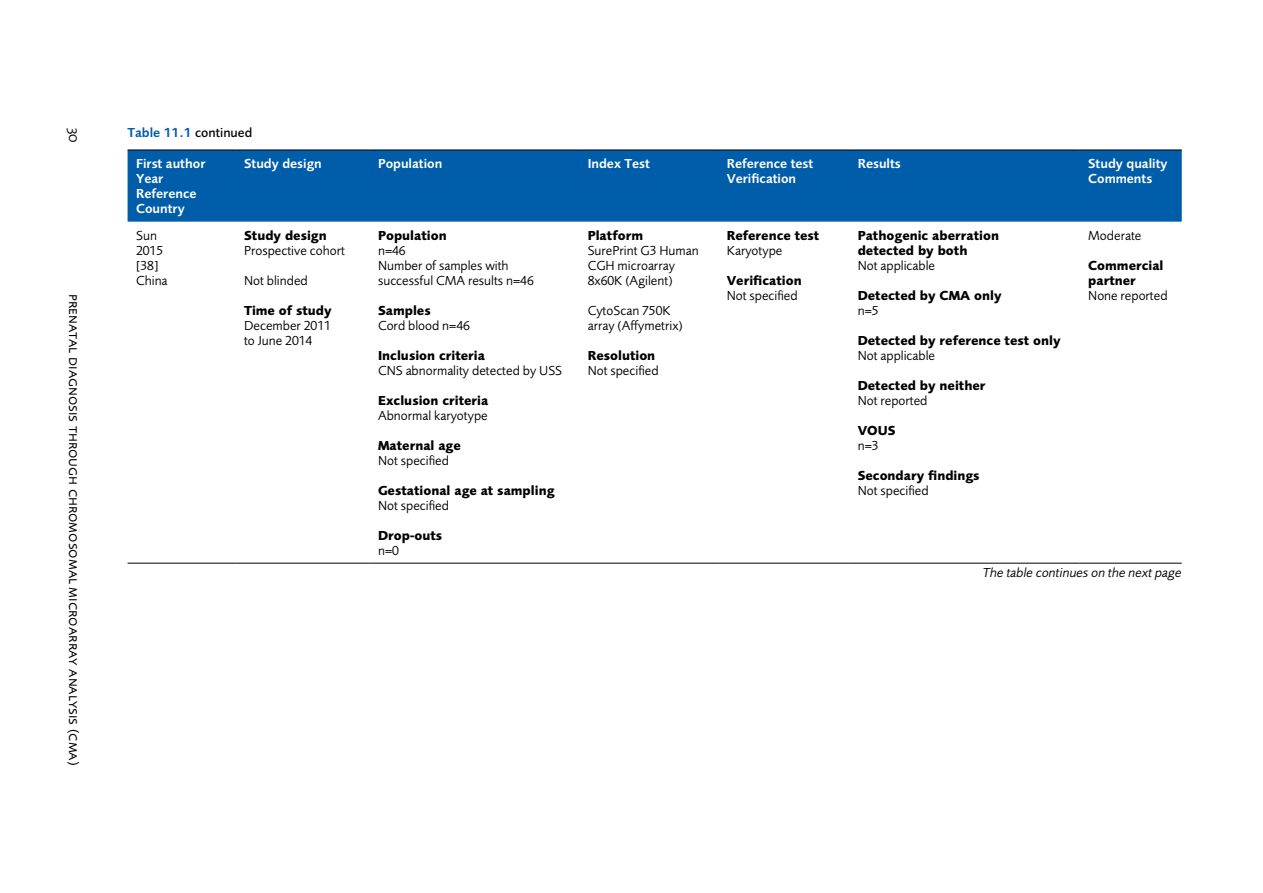
<style>
.page{position:relative;width:1263px;height:893px;background:#fff}
.page>*{position:absolute;margin:0;border:0;box-sizing:border-box;transform-origin:0 0}
.t1{font:15px "Foundry Sans Expert";color:#000}
.Tabelltext{font:13.5px/15px "Foundry Sans";color:#000}
.Tabellrubrik_1{font:700 13.5px/15px "Foundry Sans";color:#000}
.Tabellhuvudrubrik{font:600 13.5px "Foundry Sans";color:#fff}
.Tabellen_fortsätter{font:italic 13.5px "Foundry Sans";color:#000}
.Objekttitel_liggande{font:600 13.5px "Foundry Sans";color:#005da9}
.s1{font-weight:500;color:#000}
</style>
<div class="page">
<div style="left:128px;top:151px;width:1054px;height:71px;background:#005da9"></div>
<hr style="left:128px;top:563px;width:108px;height:1px;background:#000">
<hr style="left:236px;top:563px;width:134px;height:1px;background:#000">
<hr style="left:370px;top:563px;width:209px;height:1px;background:#000">
<hr style="left:579px;top:563px;width:139px;height:1px;background:#000">
<hr style="left:718px;top:563px;width:131px;height:1px;background:#000">
<hr style="left:849px;top:563px;width:231px;height:1px;background:#000">
<hr style="left:1080px;top:563px;width:102px;height:1px;background:#000">
<hr style="left:128px;top:150px;width:108px;height:1px;background:#000">
<hr style="left:236px;top:150px;width:134px;height:1px;background:#000">
<hr style="left:370px;top:150px;width:209px;height:1px;background:#000">
<hr style="left:579px;top:150px;width:139px;height:1px;background:#000">
<hr style="left:718px;top:150px;width:131px;height:1px;background:#000">
<hr style="left:849px;top:150px;width:231px;height:1px;background:#000">
<hr style="left:1080px;top:150px;width:102px;height:1px;background:#000">
<p class="t1" style="left:83px;top:128px;width:16px;rotate:90deg">30</p>
<p class="Objekttitel_liggande" style="left:128px;top:125px;width:126px">Table 11.1 <span class="s1">continued</span></p>
<p class="Tabellhuvudrubrik" style="left:136px;top:156px;width:71px">First author</p>
<p class="Tabellhuvudrubrik" style="left:136px;top:171px;width:29px">Year</p>
<p class="Tabellhuvudrubrik" style="left:136px;top:186px;width:62px">Reference</p>
<p class="Tabellhuvudrubrik" style="left:136px;top:201px;width:50px">Country</p>
<p class="Tabellhuvudrubrik" style="left:244px;top:156px;width:79px">Study design</p>
<p class="Tabellhuvudrubrik" style="left:378px;top:156px;width:66px">Population</p>
<p class="Tabellhuvudrubrik" style="left:588px;top:156px;width:64px">Index Test</p>
<p class="Tabellhuvudrubrik" style="left:727px;top:156px;width:88px">Reference test</p>
<p class="Tabellhuvudrubrik" style="left:727px;top:171px;width:71px">Verification</p>
<p class="t1" style="left:83px;top:294px;width:473px;rotate:90deg">prenatal diagnosis through chromosomal microarray analysis (cma)</p>
<p class="Tabelltext" style="left:136px;top:228px;width:33px">Sun<br>2015 [38]<br>China</p>
<p class="Tabellrubrik_1" style="left:244px;top:228px;width:84px">Study design</p>
<p class="Tabelltext" style="left:244px;top:243px;width:102px">Prospective cohort</p>
<p class="Tabelltext" style="left:244px;top:273px;width:65px">Not blinded</p>
<p class="Tabellrubrik_1" style="left:244px;top:303px;width:89px">Time of study</p>
<p class="Tabelltext" style="left:244px;top:318px;width:88px">December 2011 to June 2014</p>
<p class="Tabellrubrik_1" style="left:378px;top:228px;width:70px">Population</p>
<p class="Tabelltext" style="left:378px;top:243px;width:157px">n=46<br>Number of samples with successful CMA results n=46</p>
<p class="Tabellrubrik_1" style="left:378px;top:303px;width:54px">Samples</p>
<p class="Tabelltext" style="left:378px;top:318px;width:93px">Cord blood n=46</p>
<p class="Tabellrubrik_1" style="left:378px;top:348px;width:108px">Inclusion criteria</p>
<p class="Tabelltext" style="left:378px;top:363px;width:186px">CNS abnormality detected by USS</p>
<p class="Tabellrubrik_1" style="left:378px;top:393px;width:112px">Exclusion criteria</p>
<p class="Tabelltext" style="left:378px;top:408px;width:111px">Abnormal karyotype</p>
<p class="Tabellrubrik_1" style="left:378px;top:438px;width:84px">Maternal age</p>
<p class="Tabelltext" style="left:378px;top:453px;width:73px">Not specified</p>
<p class="Tabellrubrik_1" style="left:378px;top:483px;width:178px">Gestational age at sampling</p>
<p class="Tabelltext" style="left:378px;top:498px;width:73px">Not specified</p>
<p class="Tabellrubrik_1" style="left:378px;top:528px;width:66px">Drop-outs</p>
<p class="Tabelltext" style="left:378px;top:543px;width:22px">n=0</p>
<p class="Tabellrubrik_1" style="left:588px;top:228px;width:57px">Platform</p>
<p class="Tabelltext" style="left:588px;top:243px;width:113px">SurePrint G3 Human<br>CGH microarray<br>8x60K (Agilent)</p>
<p class="Tabelltext" style="left:588px;top:303px;width:97px">CytoScan 750K array (Affymetrix)</p>
<p class="Tabellrubrik_1" style="left:588px;top:348px;width:69px">Resolution</p>
<p class="Tabelltext" style="left:588px;top:363px;width:73px">Not specified</p>
<p class="Tabellrubrik_1" style="left:727px;top:228px;width:94px">Reference test</p>
<p class="Tabelltext" style="left:727px;top:243px;width:57px">Karyotype</p>
<p class="Tabellrubrik_1" style="left:727px;top:273px;width:76px">Verification</p>
<p class="Tabelltext" style="left:727px;top:288px;width:73px">Not specified</p>
<p class="Tabellhuvudrubrik" style="left:858px;top:156px;width:45px">Results</p>
<p class="Tabellhuvudrubrik" style="left:1088px;top:156px;width:81px">Study quality</p>
<p class="Tabellhuvudrubrik" style="left:1088px;top:171px;width:66px">Comments</p>
<p class="Tabellrubrik_1" style="left:858px;top:228px;width:143px">Pathogenic aberration detected by both</p>
<p class="Tabelltext" style="left:858px;top:258px;width:79px">Not applicable</p>
<p class="Tabellrubrik_1" style="left:858px;top:288px;width:145px">Detected by CMA only</p>
<p class="Tabelltext" style="left:858px;top:303px;width:22px">n=5</p>
<p class="Tabellrubrik_1" style="left:858px;top:333px;width:204px">Detected by reference test only</p>
<p class="Tabelltext" style="left:858px;top:348px;width:79px">Not applicable</p>
<p class="Tabellrubrik_1" style="left:858px;top:378px;width:129px">Detected by neither</p>
<p class="Tabelltext" style="left:858px;top:393px;width:71px">Not reported</p>
<p class="Tabellrubrik_1" style="left:858px;top:423px;width:39px">VOUS</p>
<p class="Tabelltext" style="left:858px;top:438px;width:22px">n=3</p>
<p class="Tabellrubrik_1" style="left:858px;top:468px;width:123px">Secondary findings</p>
<p class="Tabelltext" style="left:858px;top:483px;width:73px">Not specified</p>
<p class="Tabelltext" style="left:1088px;top:228px;width:55px">Moderate</p>
<p class="Tabellrubrik_1" style="left:1088px;top:257px;width:77px">Commercial partner</p>
<p class="Tabelltext" style="left:1088px;top:288px;width:81px">None reported</p>
<p class="Tabellen_fortsätter" style="left:983px;top:565px;width:200px">The table continues on the next page</p>
</div>
